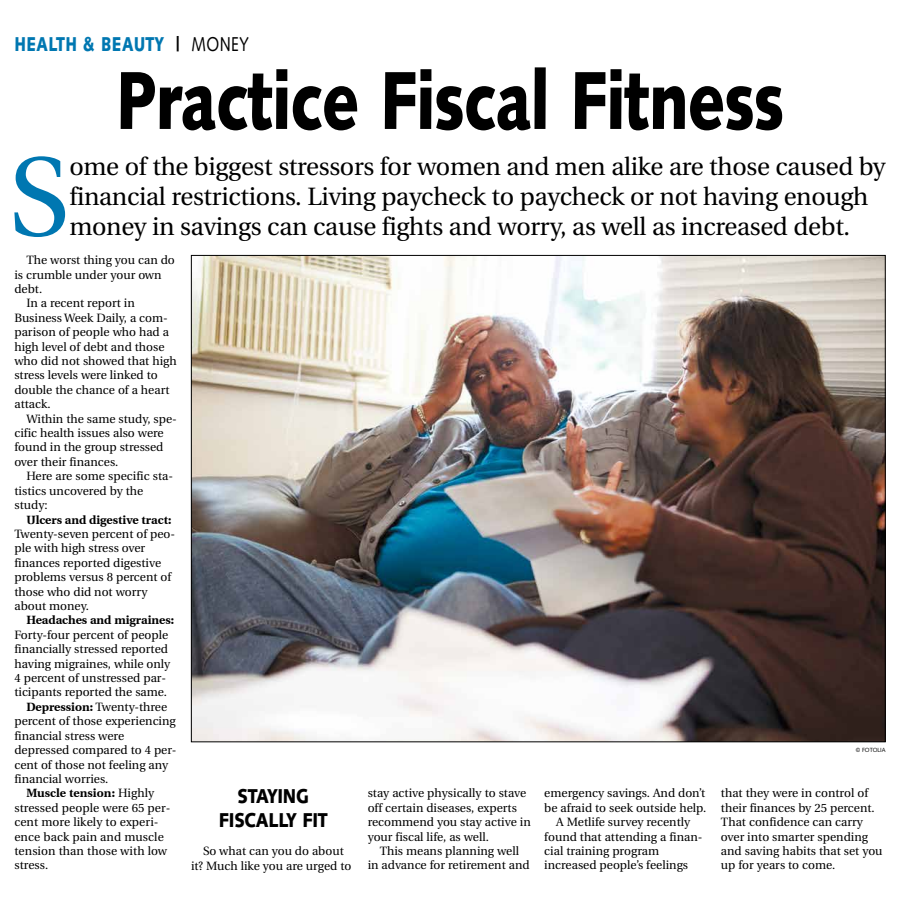
<style>
.page{position:relative;width:900px;height:908px;background:#fff}
.page>*{position:absolute;margin:0;border:0;box-sizing:border-box;transform-origin:0 0}
.t1{font:111.7px "Utopia";color:#0077b1}
.t2{font:900 82px "Syntax";letter-spacing:-.015em;color:#000;scale:.77 1}
.t3{font:25px/30px "Utopia";letter-spacing:-.01em;color:#000}
.t4{font:900 20px "Syntax";letter-spacing:.025em;color:#0077b1;scale:.77 1}
.t5{font:900 20px/24px "Syntax";letter-spacing:-.015em;color:#000;text-align:center;scale:.86 1}
.t6{font:12px/14.4px "Utopia";color:#000}
.t7{font:700 12px "Utopia";color:#000}
.t8{font:6px "Syntax";letter-spacing:-.01em;color:#000;scale:.95 1}
.s1{color:#000}
.s2{font-weight:400;color:#000}
.s3{font-weight:700}
.s4{font-weight:400}
</style>
<div class="page">
<img style="left:193px;top:257px;width:691px;height:483px">
<h3 class="t4" style="left:14px;top:32px;width:306px">HEALTH &amp; BEAUTY <span class="s1">|</span> <span class="s2">MONEY</span></h3>
<h2 class="t2" style="left:116px;top:52px;width:869px">Practice Fiscal Fitness</h2>
<h1 class="t1" style="left:9px;top:136px;width:62px">S</h1>
<h3 class="t3" style="left:69px;top:152px;width:818px">ome of the biggest stressors for women and men alike are those caused by financial restrictions. Living paycheck to paycheck or not having enough money in savings can cause fights and worry, as well as increased debt.</h3>
<p class="t6" style="left:26px;top:253px;width:150px">The worst thing you can do</p>
<p class="t6" style="left:14px;top:267px;width:149px">is crumble under your own</p>
<p class="t6" style="left:14px;top:282px;width:29px">debt.</p>
<p class="t6" style="left:26px;top:296px;width:110px">In a recent report in</p>
<p class="t6" style="left:14px;top:310px;width:155px">Business Week Daily, a com-</p>
<p class="t6" style="left:14px;top:325px;width:156px">parison of people who had a</p>
<p class="t6" style="left:14px;top:339px;width:152px">high level of debt and those</p>
<p class="t6" style="left:14px;top:354px;width:164px">who did not showed that high</p>
<p class="t6" style="left:14px;top:368px;width:145px">stress levels were linked to</p>
<p class="t6" style="left:14px;top:382px;width:157px">double the chance of a heart</p>
<p class="t6" style="left:14px;top:397px;width:38px">attack.</p>
<p class="t6" style="left:26px;top:411px;width:152px">Within the same study, spe-</p>
<p class="t6" style="left:14px;top:426px;width:151px">cific health issues also were</p>
<p class="t6" style="left:14px;top:440px;width:151px">found in the group stressed</p>
<p class="t6" style="left:14px;top:454px;width:105px">over their finances.</p>
<p class="t6" style="left:26px;top:469px;width:148px">Here are some specific sta-</p>
<p class="t6" style="left:14px;top:483px;width:131px">tistics uncovered by the</p>
<p class="t6" style="left:14px;top:498px;width:35px">study:</p>
<p class="t7" style="left:26px;top:512px;width:147px">Ulcers and digestive tract:</p>
<p class="t6" style="left:14px;top:526px;width:162px">Twenty-seven percent of peo&shy;ple with high stress over finances reported digestive problems versus 8 percent of those who did not worry about money.</p>
<p class="t7" style="left:26px;top:613px;width:149px">Headaches and migraines:</p>
<p class="t6" style="left:14px;top:627px;width:155px">Forty-four percent of people</p>
<p class="t6" style="left:14px;top:642px;width:155px">financially stressed reported</p>
<p class="t6" style="left:14px;top:656px;width:157px">having migraines, while only</p>
<p class="t6" style="left:14px;top:670px;width:153px">4 percent of unstressed par-</p>
<p class="t6" style="left:14px;top:685px;width:154px">ticipants reported the same.</p>
<p class="t6" style="left:26px;top:699px;width:142px"><span class="s3">Depression:</span> Twenty-three</p>
<p class="t6" style="left:14px;top:714px;width:163px">percent of those experiencing</p>
<p class="t6" style="left:14px;top:728px;width:111px">financial stress were</p>
<p class="t6" style="left:14px;top:742px;width:164px">depressed compared to 4 per-</p>
<p class="t6" style="left:14px;top:757px;width:155px">cent of those not feeling any</p>
<p class="t6" style="left:14px;top:771px;width:95px">financial worries.</p>
<p class="t7" style="left:26px;top:786px;width:129px">Muscle tension: <span class="s4">Highly</span></p>
<p class="t6" style="left:14px;top:800px;width:158px">stressed people were 65 per-</p>
<p class="t6" style="left:14px;top:814px;width:146px">cent more likely to experi-</p>
<p class="t6" style="left:14px;top:829px;width:151px">ence back pain and muscle</p>
<p class="t6" style="left:14px;top:843px;width:154px">tension than those with low</p>
<p class="t6" style="left:14px;top:858px;width:35px">stress.</p>
<p class="t8" style="left:856px;top:746px;width:33px">© FOTOLIA</p>
<p class="t6" style="left:544px;top:786px;width:163px">emergency savings. And don’t</p>
<p class="t6" style="left:544px;top:800px;width:163px">be afraid to seek outside help.</p>
<p class="t6" style="left:556px;top:814px;width:135px">A Metlife survey recently</p>
<p class="t6" style="left:544px;top:829px;width:160px">found that attending a finan-</p>
<p class="t6" style="left:544px;top:843px;width:117px">cial training program</p>
<p class="t6" style="left:544px;top:858px;width:145px">increased people’s feelings</p>
<p class="t6" style="left:368px;top:786px;width:165px">stay active physically to stave off certain diseases, experts recommend you stay active in your fiscal life, as well.</p>
<p class="t6" style="left:368px;top:843px;width:163px;text-align:center">This means planning well<br>in advance for retirement and</p>
<p class="t6" style="left:721px;top:786px;width:163px">that they were in control of their finances by 25 percent.<br>That confidence can carry over into smarter spending and saving habits that set you up for years to come.</p>
<h3 class="t5" style="left:219px;top:784px;width:128px">STAYING<br>FISCALLY FIT</h3>
<p class="t6" style="left:191px;top:843px;width:162px;text-align:center">So what can you do about<br>it? Much like you are urged to</p>
</div>
